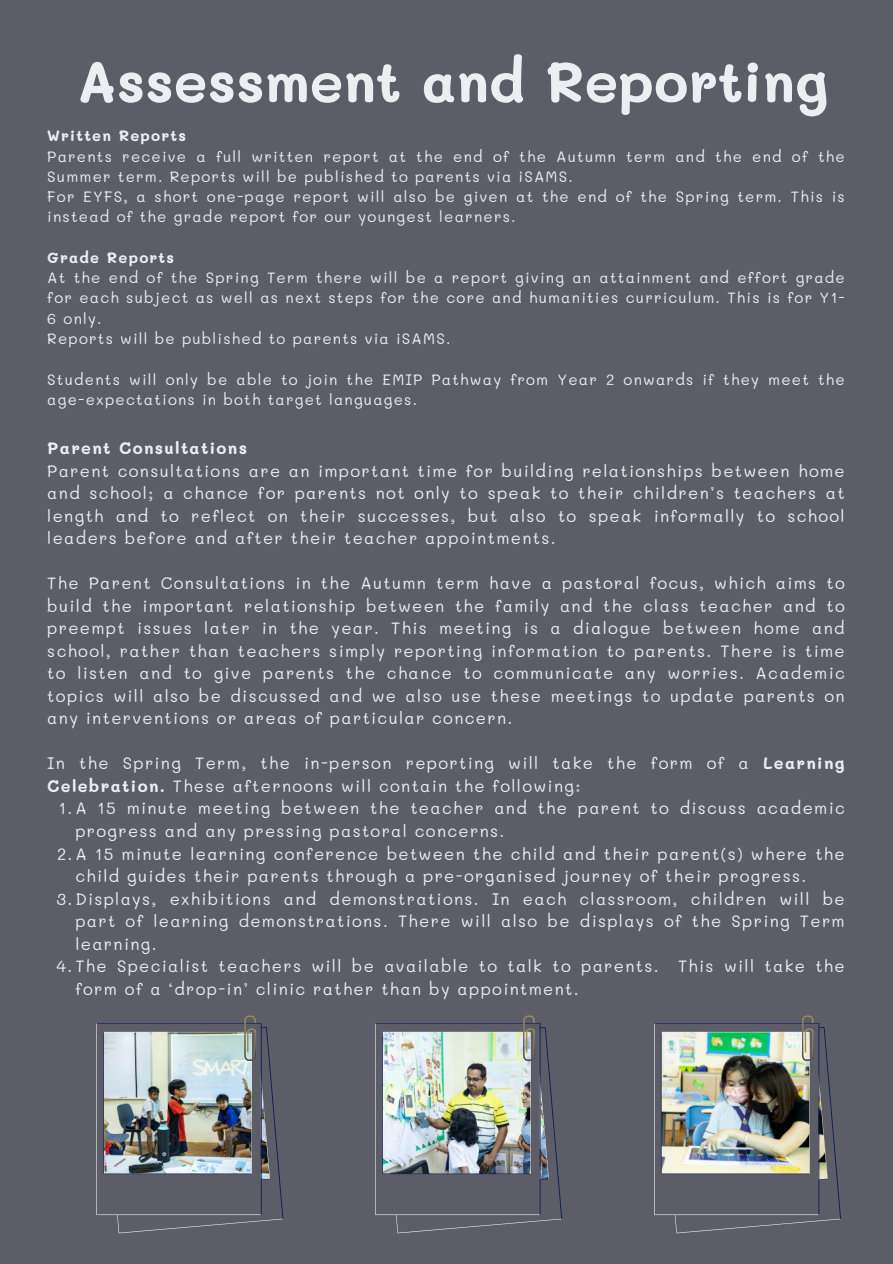
<style>
.page{position:relative;width:893px;height:1264px;background:#fff}
.page>*{position:absolute;margin:0;border:0;box-sizing:border-box;transform-origin:0 0}
.t1{font:700 56.7px "Mali";color:#edeef2}
.t2{font:16.5px/22.5px "Mali";letter-spacing:.08em;color:#edeef2;text-align:justify}
.t3{font:700 16.5px "Mali";letter-spacing:.08em;color:#edeef2}
.t4{font:15px/20.2px "Mali";letter-spacing:.08em;color:#edeef2}
.t5{font:700 15px "Mali";letter-spacing:.08em;color:#edeef2}
.s1{font-weight:700}
</style>
<div class="page">
<div style="left:0;top:0;width:892px;height:1263px;background:#5d5d67"></div>
<img style="left:96px;top:1015px;width:187px;height:218px">
<img style="left:654px;top:1015px;width:186px;height:218px">
<img style="left:375px;top:1015px;width:187px;height:218px">
<h1 class="t1" style="left:77px;top:43px;width:753px">Assessment and Reporting</h1>
<p class="t5" style="left:47px;top:126px;width:140px">Written Reports</p>
<p class="t4" style="left:47px;top:145px;width:799px">Parents receive a full written report at the end of the Autumn term and the end of the Summer term. Reports will be published to parents via iSAMS.<br>For EYFS, a short one-page report will also be given at the end of the Spring term. This is instead of the grade report for our youngest learners.</p>
<p class="t5" style="left:47px;top:247px;width:128px">Grade Reports</p>
<p class="t4" style="left:47px;top:267px;width:799px">At the end of the Spring Term there will be a report giving an attainment and effort grade for each subject as well as next steps for the core and humanities curriculum. This is for Y1- 6 only.<br>Reports will be published to parents via iSAMS.</p>
<p class="t4" style="left:47px;top:368px;width:799px">Students will only be able to join the EMIP Pathway from Year 2 onwards if they meet the age-expectations in both target languages.</p>
<p class="t3" style="left:47px;top:437px;width:201px">Parent Consultations</p>
<p class="t2" style="left:47px;top:459px;width:798px">Parent consultations are an important time for building relationships between home and school; a chance for parents not only to speak to their children’s teachers at length and to reflect on their successes, but also to speak informally to school leaders before and after their teacher appointments.</p>
<p class="t2" style="left:47px;top:571px;width:798px">The Parent Consultations in the Autumn term have a pastoral focus, which aims to build the important relationship between the family and the class teacher and to preempt issues later in the year. This meeting is a dialogue between home and school, rather than teachers simply reporting information to parents. There is time to listen and to give parents the chance to communicate any worries. Academic topics will also be discussed and we also use these meetings to update parents on any interventions or areas of particular concern.</p>
<p class="t2" style="left:47px;top:751px;width:798px">In the Spring Term, the in-person reporting will take the form of a <span class="s1">Learning<br>Celebration.</span> These afternoons will contain the following:</p>
<p class="t2" style="left:59px;top:796px;width:787px">1.A 15 minute meeting between the teacher and the parent to discuss academic</p>
<p class="t2" style="left:75px;top:819px;width:430px">progress and any pressing pastoral concerns.</p>
<p class="t2" style="left:57px;top:841px;width:789px">2.A 15 minute learning conference between the child and their parent(s) where the</p>
<p class="t2" style="left:75px;top:864px;width:732px">child guides their parents through a pre-organised journey of their progress.</p>
<p class="t2" style="left:57px;top:886px;width:789px">3.Displays, exhibitions and demonstrations. In each classroom, children will be</p>
<p class="t2" style="left:75px;top:909px;width:770px">part of learning demonstrations. There will also be displays of the Spring Term</p>
<p class="t2" style="left:75px;top:931px;width:83px">learning.</p>
<p class="t2" style="left:56px;top:954px;width:789px">4.The Specialist teachers will be available to talk to parents. This will take the</p>
<p class="t2" style="left:75px;top:976px;width:504px">form of a ‘drop-in’ clinic rather than by appointment.</p>
</div>
